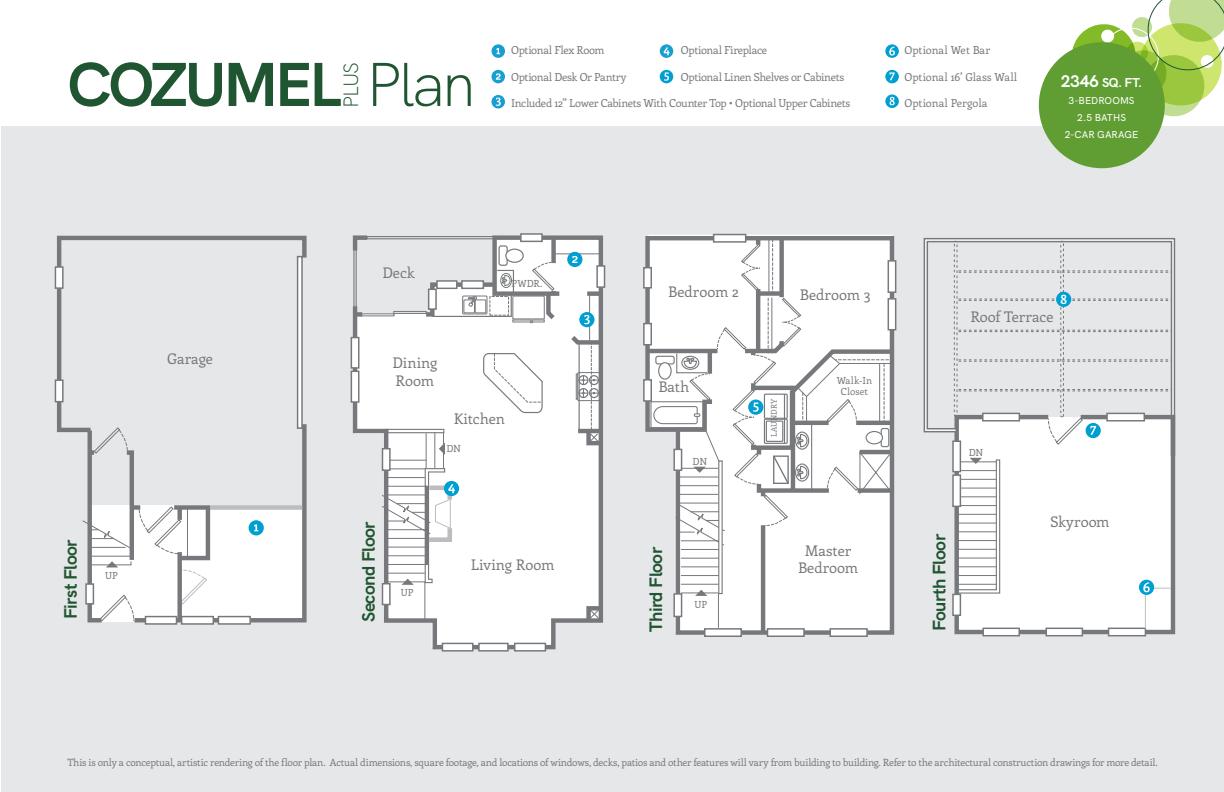
<style>
.page{position:relative;width:1224px;height:792px;background:#fff}
.page>*{position:absolute;margin:0;border:0;box-sizing:border-box;transform-origin:0 0}
.t1{font:700 61.8px "HK Grotesk";letter-spacing:-.055em;color:#205532}
.t2{font:21px "HK Grotesk Light Legacy";color:#205532}
.t3{font:700 18px "HK Grotesk";letter-spacing:-.03em;color:#205532}
.t4{font:14.7px/17.6px "Enriqueta";color:#76787b;text-align:center}
.t5{font:13px "HK Grotesk Bold Legacy";color:#fff}
.t6{font:700 12.8px "Enriqueta";color:#fff}
.t7{font:11px "Enriqueta";letter-spacing:-.025em;color:#77787c}
.t8{font:11px "Enriqueta";letter-spacing:.005em;color:#77787c}
.t9{font:11px "Enriqueta";color:#77787c}
.t10{font:10px "Enriqueta";letter-spacing:-.02em;color:#77787c}
.t11{font:500 10px/17px "HK Grotesk";letter-spacing:.005em;color:#fff;text-align:center}
.t12{font:9.8px/11.7px "Enriqueta";letter-spacing:.005em;color:#76787b;text-align:center}
.t13{font:7.8px "Enriqueta";letter-spacing:.015em;color:#76787b}
.s1{font-weight:300}
.s2{font-size:17px}
</style>
<div class="page">
<div style="left:1px;top:126px;width:1223px;height:666px;background:#e6e7e9"></div>
<svg style="left:1068px;top:0;width:155px;height:116px"></svg>
<div style="left:1039px;top:42px;width:126px;height:126px;background:#609e34;border-radius:50%"></div>
<div style="left:492px;top:44px;width:13px;height:14px;background:#189fd2;border-radius:50%"></div>
<svg style="left:496px;top:48px;width:4px;height:6px"></svg>
<div style="left:491px;top:70px;width:14px;height:13px;background:#189fd2;border-radius:50%"></div>
<svg style="left:496px;top:73px;width:5px;height:7px"></svg>
<svg style="left:491px;top:95px;width:14px;height:13px"></svg>
<svg style="left:496px;top:98px;width:5px;height:8px"></svg>
<div style="left:660px;top:44px;width:13px;height:14px;background:#189fd2;border-radius:50%"></div>
<svg style="left:664px;top:47px;width:6px;height:8px"></svg>
<div style="left:660px;top:70px;width:13px;height:13px;background:#009fd1;border-radius:50%"></div>
<svg style="left:664px;top:72px;width:5px;height:9px"></svg>
<svg style="left:885px;top:44px;width:14px;height:14px"></svg>
<svg style="left:889px;top:47px;width:6px;height:9px"></svg>
<div style="left:89px;top:506px;width:216px;height:116px;background:#fff"></div>
<div style="left:957px;top:417px;width:216px;height:215px;background:#fff"></div>
<svg style="left:297px;top:271px;width:6px;height:149px"></svg>
<div style="left:55px;top:379px;width:9px;height:23px;background:#fff;border:1px solid #76787b"></div>
<hr style="left:57px;top:288px;width:4px;height:92px;background:#76787b">
<div style="left:55px;top:266px;width:9px;height:23px;background:#fff;border:1px solid #76787b"></div>
<svg style="left:55px;top:235px;width:252px;height:36px"></svg>
<div style="left:218px;top:616px;width:33px;height:9px;background:#fff;border:1px solid #76787b"></div>
<div style="left:210px;top:505px;width:92px;height:5px;background:#bcbdc0"></div>
<div style="left:952px;top:441px;width:9px;height:31px;background:#fff;border:1px solid #76787b"></div>
<svg style="left:954px;top:458px;width:47px;height:136px"></svg>
<div style="left:952px;top:474px;width:9px;height:33px;background:#fff;border:1px solid #76787b"></div>
<div style="left:954px;top:506px;width:5px;height:88px;background:#76787b"></div>
<div style="left:952px;top:594px;width:9px;height:22px;background:#fff;border:1px solid #76787b"></div>
<svg style="left:952px;top:611px;width:36px;height:24px"></svg>
<div style="left:982px;top:628px;width:38px;height:8px;background:#fff;border:1px solid #76787b"></div>
<hr style="left:1019px;top:630px;width:27px;height:4px;background:#76787b">
<div style="left:1046px;top:628px;width:37px;height:8px;background:#fff;border:1px solid #76787b"></div>
<hr style="left:1082px;top:630px;width:27px;height:4px;background:#76787b">
<svg style="left:923px;top:238px;width:253px;height:219px"></svg>
<div style="left:1108px;top:628px;width:38px;height:8px;background:#fff;border:1px solid #76787b"></div>
<div style="left:1106px;top:413px;width:39px;height:9px;background:#fff;border:1px solid #76787b"></div>
<hr style="left:1081px;top:415px;width:26px;height:4px;background:#76787b">
<svg style="left:246px;top:420px;width:61px;height:205px"></svg>
<svg style="left:351px;top:233px;width:254px;height:419px"></svg>
<div style="left:1061px;top:241px;width:3px;height:176px;border:1px dashed #76787b"></div>
<div style="left:954px;top:241px;width:3px;height:175px;border:1px dashed #76787b"></div>
<svg style="left:959px;top:271px;width:212px;height:2px"></svg>
<svg style="left:959px;top:299px;width:212px;height:2px"></svg>
<svg style="left:959px;top:330px;width:212px;height:2px"></svg>
<svg style="left:959px;top:360px;width:212px;height:2px"></svg>
<svg style="left:959px;top:389px;width:212px;height:3px"></svg>
<div style="left:1086px;top:423px;width:15px;height:15px;background:#009fd1;border-radius:50%"></div>
<svg style="left:1090px;top:426px;width:6px;height:9px"></svg>
<svg style="left:55px;top:397px;width:163px;height:228px"></svg>
<hr style="left:187px;top:508px;width:1px;height:48px;background:#76787b">
<svg style="left:1140px;top:413px;width:36px;height:223px"></svg>
<div style="left:428px;top:289px;width:9px;height:21px;background:#fff;border:1px solid #76787b"></div>
<svg style="left:643px;top:234px;width:254px;height:403px;background:#eaeaeb"></svg>
<div style="left:1056px;top:292px;width:15px;height:15px;background:#009fd1;border-radius:50%"></div>
<svg style="left:885px;top:95px;width:14px;height:13px"></svg>
<svg style="left:890px;top:97px;width:5px;height:8px"></svg>
<div style="left:885px;top:70px;width:14px;height:13px;background:#009fd1;border-radius:50%"></div>
<svg style="left:889px;top:72px;width:6px;height:9px"></svg>
<h1 class="t1" style="left:67px;top:36px;width:410px">COZUMEL <span class="s1">Plan</span></h1>
<h2 class="t2" style="left:335px;top:108px;width:48px;rotate:-90deg">PLUS</h2>
<p class="t7" style="left:511px;top:42px;width:95px">Optional Flex Room</p>
<p class="t7" style="left:511px;top:69px;width:117px">Optional Desk Or Pantry</p>
<p class="t7" style="left:511px;top:95px;width:341px">Included 12” Lower Cabinets With Counter Top • Optional Upper Cabinets</p>
<p class="t7" style="left:681px;top:43px;width:88px">Optional Fireplace</p>
<p class="t7" style="left:681px;top:69px;width:165px">Optional Linen Shelves or Cabinets</p>
<p class="t8" style="left:904px;top:42px;width:87px">Optional Wet Bar</p>
<p class="t8" style="left:904px;top:69px;width:114px">Optional 16’ Glass Wall</p>
<p class="t9" style="left:904px;top:95px;width:85px">Optional Pergola</p>
<h3 class="t5" style="left:1061px;top:72px;width:83px"><span class="s2">2346</span> SQ. FT.</h3>
<p class="t11" style="left:1065px;top:91px;width:75px">3-BEDROOMS<br>2.5 BATHS<br>2-CAR GARAGE</p>
<h3 class="t4" style="left:167px;top:349px;width:47px">Garage</h3>
<h3 class="t3" style="left:56px;top:619px;width:81px;rotate:-90deg">First Floor</h3>
<p class="t12" style="left:105px;top:569px;width:14px">UP</p>
<h3 class="t4" style="left:382px;top:263px;width:34px">Deck</h3>
<p class="t12" style="left:512px;top:277px;width:32px">PWDR.</p>
<h3 class="t4" style="left:392px;top:353px;width:47px;text-align:left">Dining<br>Room</h3>
<h3 class="t4" style="left:454px;top:409px;width:53px">Kitchen</h3>
<p class="t12" style="left:446px;top:442px;width:16px">DN</p>
<h3 class="t3" style="left:355px;top:622px;width:103px;rotate:-90deg">Second Floor</h3>
<p class="t12" style="left:401px;top:587px;width:14px">UP</p>
<h3 class="t4" style="left:471px;top:555px;width:85px">Living Room</h3>
<h3 class="t4" style="left:668px;top:282px;width:72px">Bedroom 2</h3>
<h3 class="t4" style="left:658px;top:378px;width:33px">Bath</h3>
<p class="t12" style="left:693px;top:455px;width:16px">DN</p>
<h3 class="t3" style="left:642px;top:632px;width:86px;rotate:-90deg">Third Floor</h3>
<p class="t12" style="left:694px;top:598px;width:14px">UP</p>
<h3 class="t4" style="left:800px;top:285px;width:72px">Bedroom 3</h3>
<p class="t13" style="left:769px;top:437px;width:39px;rotate:-90deg">LAUNDRY</p>
<p class="t12" style="left:837px;top:374px;width:37px">Walk-In<br>Closet</p>
<h3 class="t4" style="left:798px;top:541px;width:62px">Master<br>Bedroom</h3>
<p class="t6" style="left:1060px;top:290px;width:8px">8</p>
<h3 class="t4" style="left:970px;top:307px;width:85px">Roof Terrace</h3>
<p class="t12" style="left:969px;top:446px;width:16px">DN</p>
<h3 class="t3" style="left:925px;top:631px;width:99px;rotate:-90deg">Fourth Floor</h3>
<h3 class="t4" style="left:1050px;top:512px;width:61px">Skyroom</h3>
<p class="t10" style="left:67px;top:755px;width:1092px">This is only a conceptual, artistic rendering of the floor plan. Actual dimensions, square footage, and locations of windows, decks, patios and other features will vary from building to building. Refer to the architectural construction drawings for more detail.</p>
</div>
